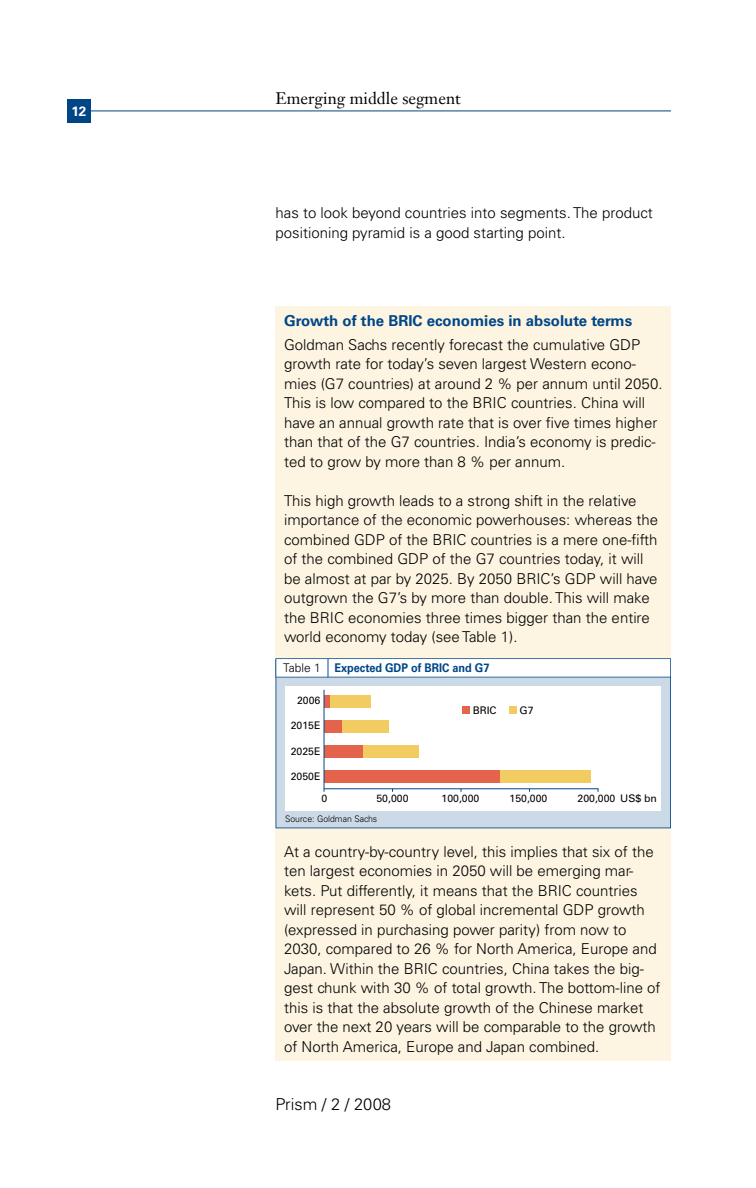
<style>
.page{position:relative;width:756px;height:1188px;background:#fff}
.page>*{position:absolute;margin:0;border:0;box-sizing:border-box;transform-origin:0 0}
.t1{font:16.5px "Janson Text";color:#000}
.t2{font:300 16.5px "Univers";color:#000}
.t3{font:300 15px/19.5px "Univers";color:#000}
.t4{font:700 15px "Univers";color:#004687}
.t5{font:700 13.5px "Univers";color:#fff}
.t6{font:700 12px "Univers";color:#004687;scale:.91 1}
.t7{font:10.5px "Univers";color:#000}
.t8{font:300 9px "Univers";color:#000}
.s1{font-weight:300;color:#000}
</style>
<div class="page">
<hr style="left:67px;top:111px;width:604px;height:1px;background:#004687">
<div style="left:67px;top:99px;width:24px;height:24px;background:#004687"></div>
<div style="left:276px;top:306px;width:395px;height:754px;background:#fdf5e2"></div>
<svg style="left:276px;top:677px;width:395px;height:151px;background:#c5d5e3"></svg>
<svg style="left:276px;top:658px;width:395px;height:19px;background:#eff3f7"></svg>
<div style="left:285px;top:686px;width:375px;height:124px;background:#fff"></div>
<hr style="left:324px;top:788px;width:275px;height:1px;background:#004687">
<div style="left:324px;top:695px;width:7px;height:13px;background:#e4634d"></div>
<div style="left:324px;top:720px;width:19px;height:13px;background:#e4634d"></div>
<div style="left:324px;top:745px;width:40px;height:13px;background:#e4634d"></div>
<div style="left:324px;top:770px;width:176px;height:13px;background:#e4634d"></div>
<div style="left:331px;top:695px;width:40px;height:13px;background:#f3cc61"></div>
<div style="left:343px;top:720px;width:46px;height:13px;background:#f3cc61"></div>
<div style="left:364px;top:745px;width:55px;height:13px;background:#f3cc61"></div>
<div style="left:500px;top:770px;width:91px;height:13px;background:#f3cc61"></div>
<hr style="left:324px;top:690px;width:1px;height:102px;background:#004687">
<div style="left:462px;top:706px;width:7px;height:7px;background:#e4634d"></div>
<div style="left:509px;top:706px;width:7px;height:7px;background:#f3cc61"></div>
<p class="t5" style="left:71px;top:103px;width:17px">12</p>
<p class="t1" style="left:276px;top:88px;width:187px">Emerging middle segment</p>
<p class="t3" style="left:276px;top:203px;width:379px">has to look beyond countries into segments. The product positioning pyramid is a good starting point.</p>
<p class="t4" style="left:284px;top:312px;width:350px">Growth of the BRIC economies in absolute terms</p>
<p class="t3" style="left:284px;top:335px;width:380px">Goldman Sachs recently forecast the cumulative GDP growth rate for today’s seven largest Western econo&shy;mies (G7 countries) at around 2 % per annum until 2050.<br>This is low compared to the BRIC countries. China will have an annual growth rate that is over five times higher than that of the G7 countries. India’s economy is predic&shy;ted to grow by more than 8 % per annum.</p>
<p class="t3" style="left:284px;top:491px;width:375px">This high growth leads to a strong shift in the relative importance of the economic powerhouses: whereas the combined GDP of the BRIC countries is a mere one-fifth of the combined GDP of the G7 countries today, it will be almost at par by 2025. By 2050 BRIC’s GDP will have outgrown the G7’s by more than double. This will make the BRIC economies three times bigger than the entire world economy today (see Table 1).</p>
<p class="t6" style="left:283px;top:661px;width:228px"><span class="s1">Table 1</span> Expected GDP of BRIC and G7</p>
<p class="t7" style="left:297px;top:694px;width:25px">2006</p>
<p class="t7" style="left:291px;top:719px;width:31px">2015E</p>
<p class="t7" style="left:291px;top:745px;width:31px">2025E</p>
<p class="t7" style="left:291px;top:770px;width:31px">2050E</p>
<p class="t7" style="left:473px;top:704px;width:25px">BRIC</p>
<p class="t7" style="left:520px;top:704px;width:16px">G7</p>
<p class="t7" style="left:322px;top:792px;width:7px">0</p>
<p class="t7" style="left:376px;top:792px;width:34px">50,000</p>
<p class="t7" style="left:442px;top:792px;width:39px">100,000</p>
<p class="t7" style="left:510px;top:792px;width:39px">150,000</p>
<p class="t7" style="left:578px;top:792px;width:81px">200,000 US$ bn</p>
<p class="t8" style="left:285px;top:814px;width:94px">Source: Goldman Sachs</p>
<p class="t3" style="left:284px;top:842px;width:378px">At a country-by-country level, this implies that six of the ten largest economies in 2050 will be emerging mar&shy;kets. Put differently, it means that the BRIC countries will represent 50 % of global incremental GDP growth (expressed in purchasing power parity) from now to 2030, compared to 26 % for North America, Europe and Japan. Within the BRIC countries, China takes the big&shy;gest chunk with 30 % of total growth. The bottom-line of this is that the absolute growth of the Chinese market over the next 20 years will be comparable to the growth of North America, Europe and Japan combined.</p>
<p class="t2" style="left:276px;top:1094px;width:117px">Prism / 2 / 2008</p>
</div>
